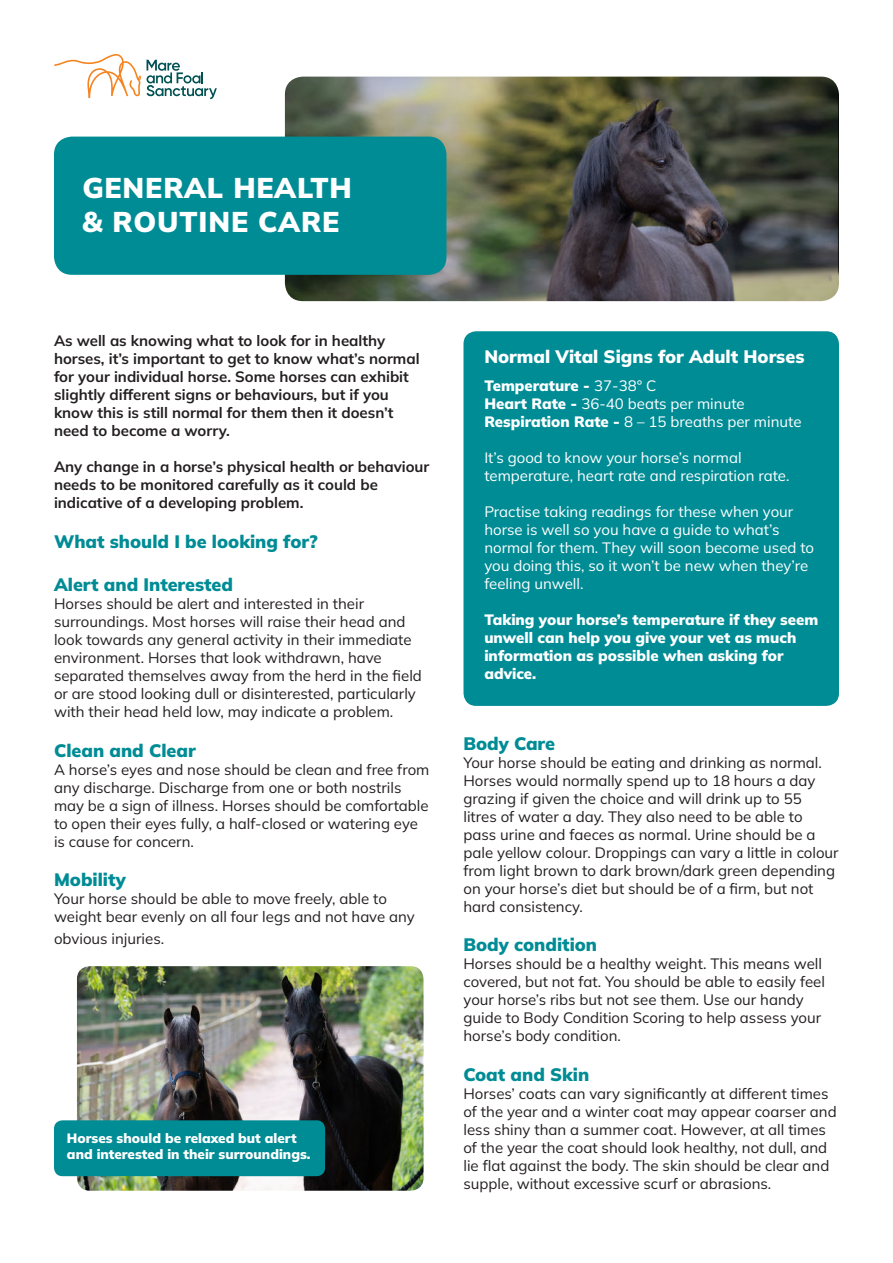
<style>
.page{position:relative;width:893px;height:1263px;background:#fff}
.page>*{position:absolute;margin:0;border:0;box-sizing:border-box;transform-origin:0 0}
.t1{font:900 28.5px/34.2px "Mulish";letter-spacing:.03em;color:#fff}
.t2{font:900 18px "Mulish";color:#008c95}
.t3{font:900 18px "Mulish";color:#fff}
.t4{font:15px/18px "Mulish";color:#231f20}
.t5{font:700 15px/18px "Mulish";color:#231f20}
.t6{font:15px/18px "Mulish";color:#fff}
.t7{font:900 15px/18px "Mulish";color:#fff}
.t8{font:900 13.5px/16.2px "Mulish";color:#fff}
.s1{font-weight:900}
</style>
<div class="page">
<img style="left:285px;top:77px;width:554px;height:224px">
<div style="left:54px;top:137px;width:392px;height:138px;background:#008c95;border-radius:18px"></div>
<svg style="left:147px;top:60px;width:70px;height:39px"></svg>
<svg style="left:54px;top:54px;width:87px;height:44px"></svg>
<div style="left:463px;top:331px;width:376px;height:375px;background:#008c95;border-radius:13px"></div>
<img style="left:77px;top:966px;width:346px;height:225px">
<div style="left:54px;top:1120px;width:271px;height:56px;background:#008c95;border-radius:9px"></div>
<h1 class="t1" style="left:82px;top:173px;width:271px">general health &amp; routine care</h1>
<p class="t5" style="left:54px;top:333px;width:367px">As well as knowing what to look for in healthy horses, it’s important to get to know what’s normal for your individual horse. Some horses can exhibit slightly different signs or behaviours, but if you know this is still normal for them then it doesn’t need to become a worry.</p>
<p class="t5" style="left:54px;top:459px;width:377px">Any change in a horse’s physical health or behaviour needs to be monitored carefully as it could be indicative of a developing problem.</p>
<p class="t2" style="left:54px;top:534px;width:265px">What should i be looking for?</p>
<p class="t2" style="left:54px;top:577px;width:181px">alert and interested</p>
<p class="t4" style="left:54px;top:596px;width:369px">Horses should be alert and interested in their surroundings. Most horses will raise their head and look towards any general activity in their immediate environment. Horses that look withdrawn, have separated themselves away from the herd in the field or are stood looking dull or disinterested, particularly with their head held low, may indicate a problem.</p>
<p class="t2" style="left:54px;top:743px;width:143px">clean and clear</p>
<p class="t4" style="left:54px;top:762px;width:377px">A horse’s eyes and nose should be clean and free from any discharge. Discharge from one or both nostrils may be a sign of illness. Horses should be comfortable to open their eyes fully, a half-closed or watering eye is cause for concern.</p>
<p class="t2" style="left:54px;top:873px;width:73px">Mobility</p>
<p class="t4" style="left:54px;top:891px;width:362px">Your horse should be able to move freely, able to weight bear evenly on all four legs and not have any</p>
<p class="t4" style="left:54px;top:931px;width:112px">obvious injuries.</p>
<p class="t8" style="left:67px;top:1131px;width:245px">horses should be relaxed but alert and interested in their surroundings.</p>
<p class="t3" style="left:484px;top:349px;width:322px">normal Vital Signs for adult horses</p>
<p class="t6" style="left:484px;top:378px;width:319px"><span class="s1">temperature -</span> 37-38° C<br><span class="s1">heart rate -</span> 36-40 beats per minute <span class="s1">respiration rate -</span> 8 – 15 breaths per minute</p>
<p class="t6" style="left:484px;top:450px;width:307px">It’s good to know your horse’s normal temperature, heart rate and respiration rate.</p>
<p class="t6" style="left:484px;top:504px;width:331px">Practise taking readings for these when your horse is well so you have a guide to what’s normal for them. They will soon become used to you doing this, so it won’t be new when they’re feeling unwell.</p>
<p class="t7" style="left:484px;top:611px;width:335px">taking your horse’s temperature if they seem unwell can help you give your vet as much information as possible when asking for advice.</p>
<p class="t2" style="left:463px;top:736px;width:93px">Body care</p>
<p class="t4" style="left:463px;top:755px;width:377px">Your horse should be eating and drinking as normal.<br>Horses would normally spend up to 18 hours a day grazing if given the choice and will drink up to 55 litres of water a day. They also need to be able to pass urine and faeces as normal. Urine should be a pale yellow colour. Droppings can vary a little in colour from light brown to dark brown/dark green depending on your horse’s diet but should be of a firm, but not hard consistency.</p>
<p class="t2" style="left:463px;top:937px;width:135px">Body condition</p>
<p class="t4" style="left:463px;top:956px;width:363px">Horses should be a healthy weight. This means well covered, but not fat. You should be able to easily feel your horse’s ribs but not see them. Use our handy guide to Body Condition Scoring to help assess your horse’s body condition.</p>
<p class="t2" style="left:463px;top:1067px;width:127px">coat and Skin</p>
<p class="t4" style="left:463px;top:1084px;width:375px">Horses’ coats can vary significantly at different times of the year and a winter coat may appear coarser and less shiny than a summer coat. However, at all times of the year the coat should look healthy, not dull, and lie flat against the body. The skin should be clear and supple, without excessive scurf or abrasions.</p>
</div>
